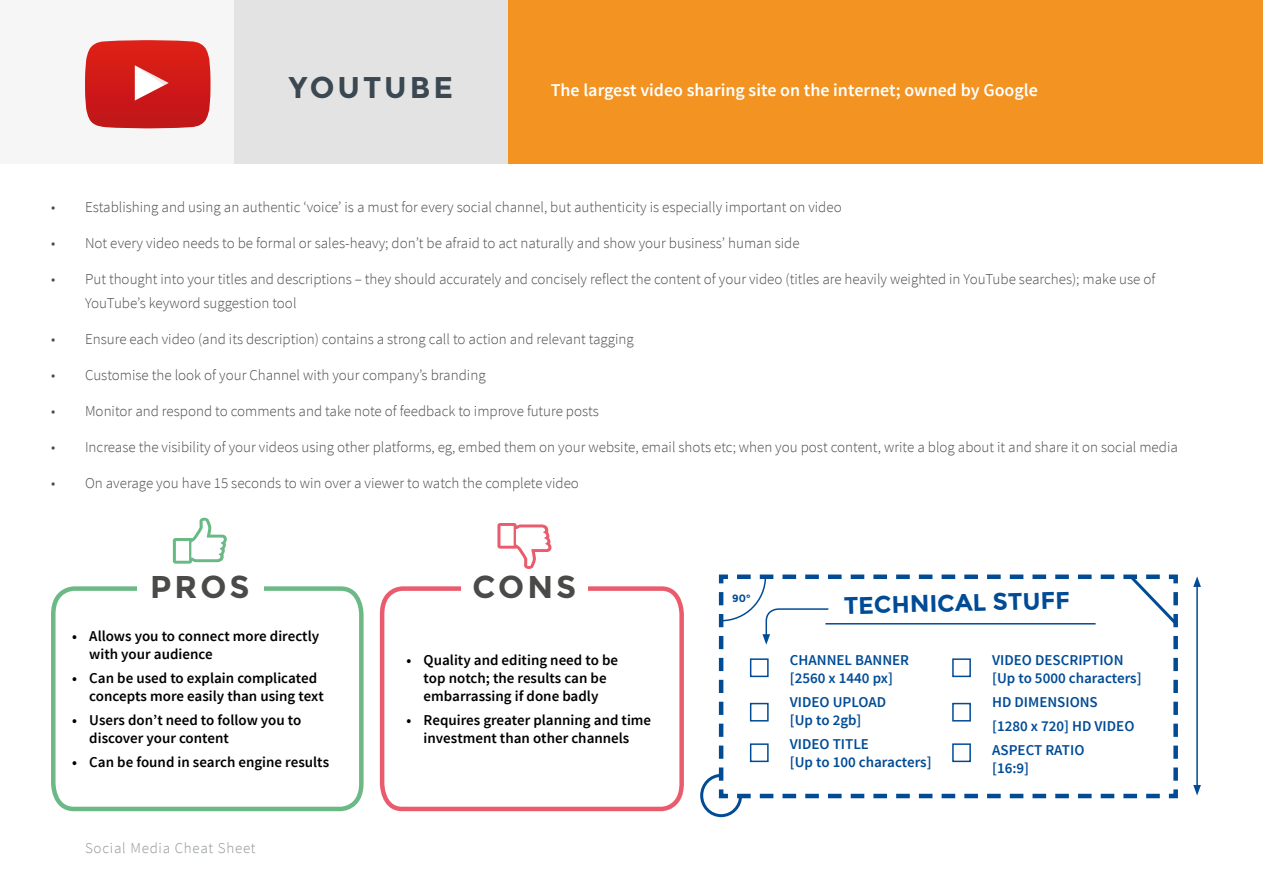
<style>
.page{position:relative;width:1263px;height:893px;background:#fff}
.page>*{position:absolute;margin:0;border:0;box-sizing:border-box;transform-origin:0 0}
.t1{font:700 31.5px "Montserrat";letter-spacing:.095em;color:#4a4a49}
.t2{font:700 30px "Montserrat";letter-spacing:.1em;color:#3b4851}
.t3{font:700 24px "Montserrat";color:#004b96}
.t4{font:600 18px "Source Sans Pro";color:#fff}
.t5{font:300 15px/24px "Source Sans Pro";color:#4a4a49}
.t6{font:600 15px/18px "Source Sans Pro";color:#000}
.t7{font:600 15px/18px "Source Sans Pro";color:#004b96}
.t8{font:300 15px "Source Sans Pro";letter-spacing:.05em;color:#8e9499}
.t9{font:700 10.5px "Montserrat";color:#004b96}
</style>
<div class="page">
<div style="left:210px;top:1px;width:341px;height:163px;background:#e3e3e3"></div>
<div style="left:0;top:1px;width:234px;height:163px;background:#f6f6f6"></div>
<div style="left:508px;top:1px;width:755px;height:163px;background:#f29322"></div>
<svg style="left:51px;top:586px;width:313px;height:226px"></svg>
<svg style="left:379px;top:586px;width:305px;height:226px"></svg>
<svg style="left:173px;top:518px;width:54px;height:46px"></svg>
<svg style="left:497px;top:523px;width:55px;height:46px"></svg>
<div style="left:137px;top:570px;width:127px;height:39px;background:#fff"></div>
<div style="left:461px;top:570px;width:127px;height:39px;background:#fff"></div>
<hr style="left:1196px;top:585px;width:2px;height:202px;background:#004b94">
<svg style="left:1193px;top:576px;width:8px;height:11px"></svg>
<svg style="left:1193px;top:785px;width:8px;height:10px"></svg>
<svg style="left:700px;top:574px;width:478px;height:244px"></svg>
<div style="left:750px;top:658px;width:19px;height:19px;border:2px solid #004b96"></div>
<div style="left:952px;top:658px;width:19px;height:19px;border:2px solid #004b96"></div>
<div style="left:750px;top:703px;width:19px;height:18px;border:2px solid #004b96"></div>
<div style="left:750px;top:743px;width:19px;height:19px;border:2px solid #004b96"></div>
<div style="left:952px;top:743px;width:19px;height:19px;border:2px solid #004b96"></div>
<div style="left:952px;top:703px;width:19px;height:18px;border:2px solid #004b96"></div>
<svg style="left:85px;top:40px;width:125px;height:88px;background:#d3312e"></svg>
<h2 class="t2" style="left:289px;top:69px;width:166px">YOUTUBE</h2>
<p class="t4" style="left:551px;top:78px;width:489px">The largest video sharing site on the internet; owned by Google</p>
<p class="t5" style="left:51px;top:195px;width:792px">• Establishing and using an authentic ‘voice’ is a must for every social channel, but authenticity is especially important on video</p>
<p class="t5" style="left:51px;top:231px;width:750px">• Not every video needs to be formal or sales-heavy; don’t be afraid to act naturally and show your business’ human side</p>
<p class="t5" style="left:85px;top:267px;width:1072px;text-indent:-34px">• Put thought into your titles and descriptions – they should accurately and concisely reflect the content of your video (titles are heavily weighted in YouTube searches); make use of<br>YouTube’s keyword suggestion tool</p>
<p class="t5" style="left:51px;top:327px;width:584px">• Ensure each video (and its description) contains a strong call to action and relevant tagging</p>
<p class="t5" style="left:51px;top:363px;width:436px">• Customise the look of your Channel with your company’s branding</p>
<p class="t5" style="left:51px;top:399px;width:549px">• Monitor and respond to comments and take note of feedback to improve future posts</p>
<p class="t5" style="left:51px;top:435px;width:1128px">• Increase the visibility of your videos using other platforms, eg, embed them on your website, email shots etc; when you post content, write a blog about it and share it on social media</p>
<p class="t5" style="left:51px;top:471px;width:529px">• On average you have 15 seconds to win over a viewer to watch the complete video</p>
<h1 class="t1" style="left:150px;top:568px;width:101px">PROS</h1>
<h1 class="t1" style="left:472px;top:568px;width:105px">CONS</h1>
<p class="t6" style="left:89px;top:628px;width:231px;text-indent:-17px">• Allows you to connect more directly with your audience</p>
<p class="t6" style="left:89px;top:670px;width:236px;text-indent:-17px">• Can be used to explain complicated concepts more easily than using text</p>
<p class="t6" style="left:89px;top:712px;width:214px;text-indent:-17px">• Users don’t need to follow you to discover your content</p>
<p class="t6" style="left:72px;top:754px;width:258px">• Can be found in search engine results</p>
<p class="t8" style="left:85px;top:839px;width:172px">Social Media Cheat Sheet</p>
<p class="t6" style="left:407px;top:652px;width:213px;text-align:center">• Quality and editing need to be top notch; the results can be embarrassing if done badly</p>
<p class="t6" style="left:407px;top:712px;width:246px;text-align:center">• Requires greater planning and time investment than other channels</p>
<p class="t9" style="left:732px;top:592px;width:20px">90°</p>
<h3 class="t3" style="left:844px;top:590px;width:228px;rotate:-1deg">TECHNICAL STUFF</h3>
<p class="t7" style="left:790px;top:652px;width:121px">CHANNEL BANNER [2560 x 1440 px]</p>
<p class="t7" style="left:790px;top:694px;width:98px">VIDEO UPLOAD [Up to 2gb]</p>
<p class="t7" style="left:790px;top:736px;width:143px">VIDEO TITLE<br>[Up to 100 characters]</p>
<p class="t7" style="left:992px;top:652px;width:151px">VIDEO DESCRIPTION [Up to 5000 characters]</p>
<p class="t7" style="left:992px;top:691px;width:144px;line-height:24px">HD DIMENSIONS [1280 x 720] HD VIDEO<br>ASPECT RATIO</p>
<p class="t7" style="left:992px;top:760px;width:38px">[16:9]</p>
</div>
